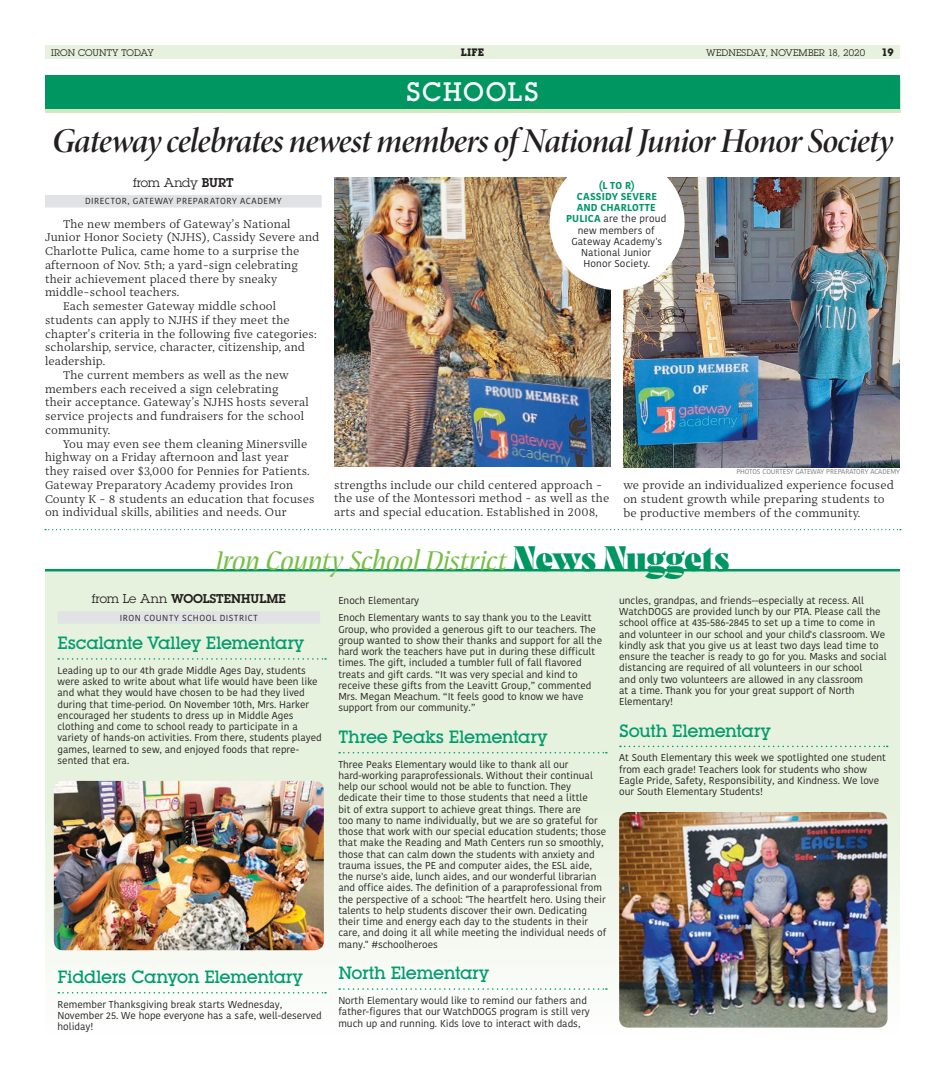
<style>
.page{position:relative;width:945px;height:1080px;background:#fff}
.page>*{position:absolute;margin:0;border:0;box-sizing:border-box;transform-origin:0 0}
.t1{font:35px "Minion Pro Semibold It Disp";letter-spacing:-.03em;color:#231f20}
.t2{font:italic 29px "Prospectus M";letter-spacing:-.025em;color:#74bf43}
.t3{font:500 26.25px "Lubalin Graph IT Cby BT";letter-spacing:.045em;color:#fff}
.t4{font:500 17.5px "Lubalin Graph IT Cby BT";letter-spacing:-.025em;color:#009c6e}
.t5{font:300 12.5px/13.8px "Prospectus S";letter-spacing:.01em;color:#231f20}
.t6{font:600 12.5px "Lubalin Graph";letter-spacing:.005em;color:#231f20}
.t7{font:12.5px "Lubalin Graph";color:#231f20}
.t8{font:700 10.62px "Lubalin Graph IT Cby BT";color:#231f20}
.t9{font:10px/11.2px "Kohinoor Bangla";color:#231f20}
.t10{font:9.38px "Lubalin Graph";letter-spacing:.01em;color:#231f20}
.t11{font:8.75px "Kohinoor Bangla";letter-spacing:.06em;color:#231f20}
.t12{font:6.88px "Kohinoor Devanagari";color:#76787b}
.s1{font-family:"Lubalin Graph IT Cby BT";font-weight:700;font-size:10.62px}
.s2{font-weight:600}
.s3{font-weight:700;color:#009662}
.s4{font-family:"Prospectus L";font-weight:900;font-style:normal;font-size:36.5px;color:#009662}
.s5{font-weight:400}
</style>
<div class="page">
<div style="left:45px;top:45px;width:855px;height:14px;background:#e7f2de"></div>
<div style="left:45px;top:79px;width:855px;height:34px;background:linear-gradient(to right,#d3e8c0,#d3e8c0)"></div>
<div style="left:45px;top:75px;width:855px;height:33px;background:#009662"></div>
<div style="left:45px;top:571px;width:855px;height:464px;background:linear-gradient(to bottom,#e1efd6,#f7faf5)"></div>
<svg style="left:58px;top:658px;width:268px;height:2px"></svg>
<svg style="left:58px;top:992px;width:268px;height:2px"></svg>
<svg style="left:339px;top:752px;width:268px;height:1px"></svg>
<svg style="left:339px;top:988px;width:268px;height:2px"></svg>
<svg style="left:620px;top:746px;width:268px;height:1px"></svg>
<img style="left:54px;top:781px;width:270px;height:169px">
<img style="left:619px;top:812px;width:268px;height:216px">
<div style="left:58px;top:611px;width:262px;height:13px;background:#e1e2e4"></div>
<hr style="left:45px;top:569px;width:855px;height:2px;background:#009662">
<img style="left:334px;top:177px;width:277px;height:290px">
<img style="left:623px;top:177px;width:277px;height:290px">
<div style="left:45px;top:195px;width:277px;height:13px;background:#e1e2e4"></div>
<div style="left:550px;top:155px;width:135px;height:135px;background:#fff;border-radius:50%"></div>
<svg style="left:45px;top:529px;width:856px;height:1px"></svg>
<p class="t10" style="left:51px;top:46px;width:104px">IRON COUNTY TODAY</p>
<p class="t8" style="left:461px;top:46px;width:25px">life</p>
<p class="t10" style="left:706px;top:46px;width:189px">WEDNESDAY, NOVEMBER 18, 2020 <span class="s1">19</span></p>
<h3 class="t3" style="left:406px;top:76px;width:134px">schools</h3>
<h1 class="t1" style="left:52px;top:120px;width:842px">Gateway celebrates newest members of National Junior Honor Society</h1>
<p class="t7" style="left:133px;top:175px;width:99px">FROM ANDY <span class="s2">BURT</span></p>
<p class="t11" style="left:85px;top:195px;width:67px">Di rec tor, Gatew</p>
<p class="t11" style="left:163px;top:195px;width:103px">ay Preparatory Academ</p>
<p class="t11" style="left:277px;top:195px;width:6px">y</p>
<p class="t5" style="left:63px;top:217px;width:229px">The new members of Gateway’s National</p>
<p class="t5" style="left:45px;top:230px;width:276px">Junior Honor Society (NJHS), Cassidy Severe and</p>
<p class="t5" style="left:45px;top:244px;width:256px">Charlotte Pulica, came home to a surprise the</p>
<p class="t5" style="left:45px;top:258px;width:255px">afternoon of Nov. 5th; a yard-sign celebrating</p>
<p class="t5" style="left:45px;top:272px;width:234px">their achievement placed there by sneaky</p>
<p class="t5" style="left:45px;top:285px;width:136px">middle-school teachers.</p>
<p class="t5" style="left:63px;top:299px;width:215px">Each semester Gateway middle school</p>
<p class="t5" style="left:45px;top:313px;width:246px">students can apply to NJHS if they meet the</p>
<p class="t5" style="left:45px;top:327px;width:273px">chapter’s criteria in the following five categories:</p>
<p class="t5" style="left:45px;top:340px;width:262px">scholarship, service, character, citizenship, and</p>
<p class="t5" style="left:45px;top:354px;width:62px">leadership.</p>
<p class="t5" style="left:63px;top:368px;width:227px">The current members as well as the new</p>
<p class="t5" style="left:45px;top:382px;width:235px">members each received a sign celebrating</p>
<p class="t5" style="left:45px;top:395px;width:265px">their acceptance. Gateway’s NJHS hosts several</p>
<p class="t5" style="left:45px;top:409px;width:261px">service projects and fundraisers for the school</p>
<p class="t5" style="left:45px;top:423px;width:67px">community.</p>
<p class="t5" style="left:63px;top:437px;width:246px">You may even see them cleaning Minersville</p>
<p class="t5" style="left:45px;top:450px;width:245px">highway on a Friday afternoon and last year</p>
<p class="t5" style="left:45px;top:464px;width:266px">they raised over $3,000 for Pennies for Patients.</p>
<p class="t5" style="left:45px;top:478px;width:250px">Gateway Preparatory Academy provides Iron</p>
<p class="t5" style="left:45px;top:492px;width:271px">County K - 8 students an education that focuses</p>
<p class="t5" style="left:45px;top:505px;width:243px">on individual skills, abilities and needs. Our</p>
<p class="t9" style="left:566px;top:179px;width:102px;text-align:center"><span class="s3">(L TO R)<br>CASSIDY SEVERE<br>AND CHARLOTTE<br>PULICA</span> are the proud new members of<br>Gateway Academy's<br>National Junior<br>Honor Society.</p>
<p class="t12" style="left:736px;top:468px;width:165px">PHOTOS COURTESY GATEWAY PREPARATORY ACAD EMY</p>
<p class="t5" style="left:334px;top:477px;width:277px">strengths include our child centered approach - the use of the Montessori method - as well as the arts and special education. Established in 2008,</p>
<p class="t5" style="left:623px;top:478px;width:272px">we provide an individualized experience focused on student growth while preparing students to be productive members of the community.</p>
<h2 class="t2" style="left:215px;top:540px;width:517px">Iron County School District <span class="s4">News Nuggets</span></h2>
<p class="t6" style="left:92px;top:591px;width:195px"><span class="s5">FROM LE ANN</span> WOOLST ENHULME</p>
<p class="t11" style="left:120px;top:611px;width:139px">Iron County Sch ool Distric t</p>
<h3 class="t4" style="left:58px;top:632px;width:248px">Escalante Valley Elementary</h3>
<p class="t9" style="left:58px;top:665px;width:266px">Leading up to our 4th grade Middle Ages Day, students were asked to write about what life would have been like and what they would have chosen to be had they lived during that time-period. On November 10th, Mrs. Harker encouraged her students to dress up in Middle Ages clothing and come to school ready to participate in a variety of hands-on activities. From there, students played games, learned to sew, and enjoyed foods that repre&shy;sented that era.</p>
<h3 class="t4" style="left:58px;top:966px;width:247px">Fiddlers Canyon Elementary</h3>
<p class="t9" style="left:58px;top:998px;width:266px">Remember Thanksgiving break starts Wednesday,<br>N ovember 25. We hope everyone has a safe, well-deserved holiday!</p>
<p class="t9" style="left:338px;top:591px;width:255px;line-height:17.5px">Enoch Elementary<br>Enoch Elementary wants to say thank you to the Leavitt</p>
<p class="t9" style="left:338px;top:623px;width:265px">Group, who provided a generous gift to our teachers. The group wanted to show their thanks and support for all the hard work the teachers have put in during these difficult times. The gift, included a tumbler full of fall flavored treats and gift cards. “It was very special and kind to receive these gifts from the Leavitt Group,” commented Mrs. Megan Meachum. “It feels good to know we have support from our community.”</p>
<h3 class="t4" style="left:338px;top:726px;width:210px">Three Peaks Elementary</h3>
<p class="t9" style="left:338px;top:758px;width:270px">Three Peaks Elementary would like to thank all our hard-working paraprofessionals. Without their continual help our school would not be able to function. They dedicate their time to those students that need a little<br>bit of extra support to achieve great things. There are<br>too many to name individually, but we are so grateful for those that work with our special education students; those that make the Reading and Math Centers run so smoothly, those that can calm down the students with anxiety and trauma issues, the PE and computer aides, the ESL aide, the nurse's aide, lunch aides, and our wonderful librarian and office aides. The definition of a paraprofessional from the perspective of a school: "The heartfelt hero. Using their talents to help students discover their own. Dedicating their time and energy each day to the students in their care, and doing it all while meeting the individual needs of many." #schoolheroes</p>
<h3 class="t4" style="left:338px;top:962px;width:152px">North Elementary</h3>
<p class="t9" style="left:338px;top:995px;width:253px">North Elementary would like to remind our fathers and father-figures that our WatchDOGS program is still very much up and running. Kids love to interact with dads,</p>
<p class="t9" style="left:619px;top:594px;width:269px">uncles, grandpas, and friends--especially at recess. All WatchDOGS are provided lunch by our PTA . Please call the school office at 435-586-2845 to set up a time to come in and volunteer in our school and your child's classroom. We kindly ask that you give us at least two days lead time to ensure the teacher is ready to go for you. Masks and social distancing are required of all volunteers in our school<br>and only two volunteers are allowed in any classroom<br>at a time. Thank you for your great support of North Elementary!</p>
<h3 class="t4" style="left:619px;top:720px;width:153px">South Elementary</h3>
<p class="t9" style="left:619px;top:752px;width:268px">At South Elementary this week we spotlighted one student from each grade! Teachers look for students who show Eagle Pride, Safety, Responsibility, and Kindness. We love our South Elementary Students!</p>
</div>
